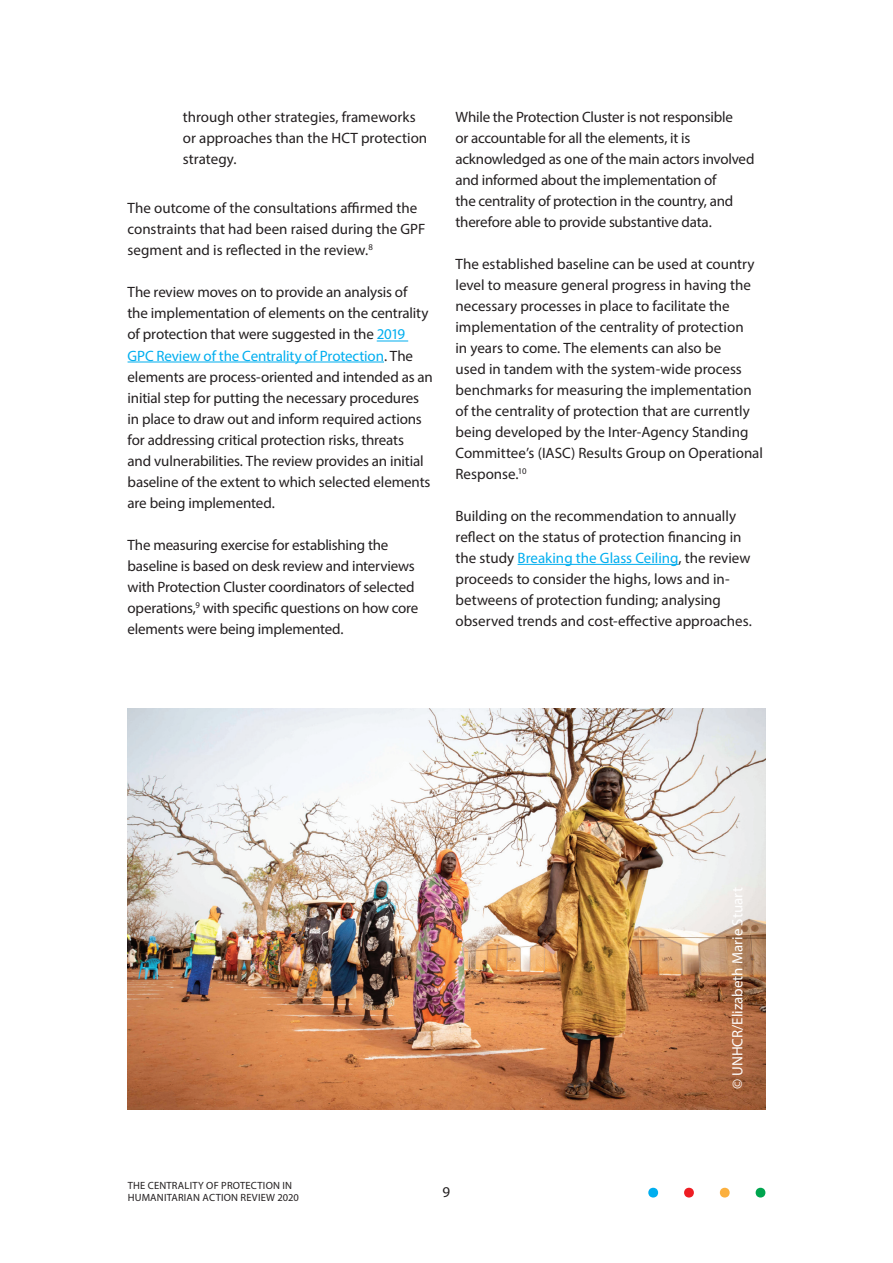
<style>
.page{position:relative;width:893px;height:1263px;background:#fff}
.page>*{position:absolute;margin:0;border:0;box-sizing:border-box;transform-origin:0 0}
.t1{font:15px/21px "Myriad Pro";letter-spacing:-.005em;color:#231f20}
.t2{font:15px "Myriad Pro";color:#fff}
.t3{font:10.5px/12.6px "Myriad Pro";letter-spacing:.02em;color:#231f20}
.s1{color:#00aeef}
</style>
<div class="page">
<svg style="left:648px;top:1188px;width:10px;height:9px"></svg>
<svg style="left:684px;top:1188px;width:10px;height:9px"></svg>
<svg style="left:720px;top:1188px;width:10px;height:9px"></svg>
<svg style="left:756px;top:1188px;width:9px;height:9px"></svg>
<hr style="left:377px;top:341px;width:31px;height:1px;background:#00aeef">
<hr style="left:128px;top:362px;width:256px;height:1px;background:#00aeef">
<hr style="left:518px;top:564px;width:160px;height:1px;background:#00aeef">
<img style="left:128px;top:708px;width:637px;height:402px">
<p class="t1" style="left:183px;top:106px;width:246px">through other strategies, frameworks or approaches than the HCT protection strategy.</p>
<p class="t1" style="left:128px;top:198px;width:299px">The outcome of the consultations affirmed the constraints that had been raised during the GPF segment and is reflected in the review.<sup>8</sup></p>
<p class="t1" style="left:128px;top:282px;width:307px">The review moves on to provide an analysis of<br>the implementation of elements on the centrality of protection that were suggested in the <span class="s1">2019<br>GPC Review of the Centrality of Protection</span>. The elements are process-oriented and intended as an initial step for putting the necessary procedures in place to draw out and inform required actions for addressing critical protection risks, threats<br>and vulnerabilities. The review provides an initial baseline of the extent to which selected elements are being implemented.</p>
<p class="t1" style="left:128px;top:534px;width:292px">The measuring exercise for establishing the baseline is based on desk review and interviews with Protection Cluster coordinators of selected operations,<sup>9</sup> with specific questions on how core elements were being implemented.</p>
<p class="t1" style="left:455px;top:106px;width:300px">While the Protection Cluster is not responsible<br>or accountable for all the elements, it is acknowledged as one of the main actors involved and informed about the implementation of<br>the centrality of protection in the country, and therefore able to provide substantive data.</p>
<p class="t1" style="left:455px;top:253px;width:309px">The established baseline can be used at country level to measure general progress in having the necessary processes in place to facilitate the implementation of the centrality of protection<br>in years to come. The elements can also be<br>used in tandem with the system-wide process benchmarks for measuring the implementation of the centrality of protection that are currently being developed by the Inter-Agency Standing Committee’s (IASC) Results Group on Operational Response.<sup>10</sup></p>
<p class="t1" style="left:455px;top:505px;width:298px">Building on the recommendation to annually reflect on the status of protection financing in the study <span class="s1">Breaking the Glass Ceiling</span>, the review proceeds to consider the highs, lows and in&shy;betweens of protection funding; analysing observed trends and cost-effective approaches.</p>
<p class="t3" style="left:128px;top:1179px;width:173px">THE CENTRALITY OF PROTECTION IN<br>HUMANITARIAN ACTION REVIEW 2020</p>
<p class="t1" style="left:443px;top:1181px;width:9px">9</p>
<p class="t2" style="left:728px;top:1089px;width:203px;rotate:-90deg">© UNHCR/Elizabeth Marie Stuart</p>
</div>
